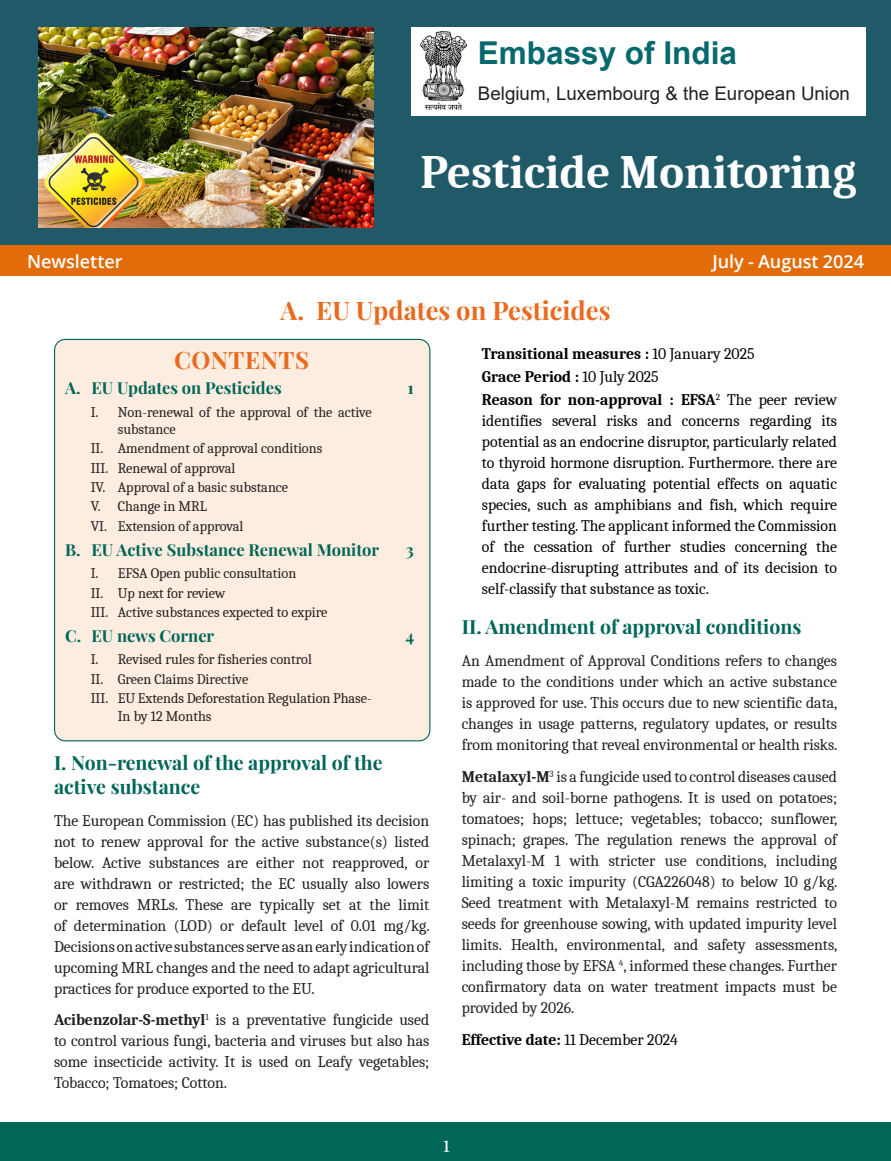
<style>
.page{position:relative;width:891px;height:1161px;background:#fff}
.page>*{position:absolute;margin:0;border:0;box-sizing:border-box;transform-origin:0 0}
.t1{font:700 46.5px "Caladea";letter-spacing:.005em;color:#fff}
.Heading{font:700 31.5px "Arial";color:#06696e}
.Section_Heading{font:25.5px "Playfair Display";color:#e86b1f}
.Section_Heading-2{font:24px "Playfair Display";letter-spacing:.02em;color:#e86b1f}
.Heading-2{font:19.5px/24px "Playfair Display";color:#006658}
.t2{font:18.75px "Arial";color:#231f20}
.t3{font:600 18px "Open Sans";color:#fff}
.t4{font:500 18px "Minion Pro";color:#fff;scale:1.1 1}
.TOC_Heading{font:16.5px "Playfair Display";color:#006658}
.BODY_TEXT{font:15.75px/21px "Caladea";color:#231f20;text-align:justify}
.Hanging{font:15.75px/21px "Caladea";color:#000;text-align:justify}
.Hanging-2{font:700 15.75px "Caladea";color:#000}
.TOC_Txt{font:14.25px/17.2px "Caladea";color:#231f20}
.s1{font-weight:700}
.s2{font-weight:400}
</style>
<div class="page">
<div style="left:0;top:1123px;width:891px;height:38px;background:#006658"></div>
<div style="left:0;top:58px;width:891px;height:218px;background:#e36c0a"></div>
<div style="left:0;top:0;width:891px;height:245px;background:#205a68"></div>
<img style="left:38px;top:27px;width:336px;height:201px">
<div style="left:411px;top:27px;width:455px;height:89px;background:#fff"></div>
<img style="left:421px;top:32px;width:46px;height:78px">
<div style="left:55px;top:339px;width:375px;height:402px;background:#fdede0;border-radius:11px"></div>
<p class="Heading" style="left:478px;top:31px;width:261px">Embassy of India</p>
<p class="t2" style="left:478px;top:80px;width:374px">Belgium, Luxembourg &amp; the European Union</p>
<p class="t1" style="left:421px;top:143px;width:437px">Pesticide Monitoring</p>
<p class="t3" style="left:27px;top:249px;width:97px">Newsletter</p>
<p class="t3" style="left:712px;top:249px;width:153px">July - August 2024</p>
<p class="Section_Heading" style="left:281px;top:291px;width:331px">A. EU Updates on Pesticides</p>
<p class="Section_Heading-2" style="left:174px;top:341px;width:137px">CONTENTS</p>
<p class="TOC_Heading" style="left:65px;top:375px;width:218px">A. EU Updates on Pesticides</p>
<p class="TOC_Heading" style="left:408px;top:375px;width:8px">1</p>
<p class="TOC_Txt" style="left:118px;top:403px;width:256px;text-indent:-27px">I. Non-renewal of the approval of the active substance</p>
<p class="TOC_Txt" style="left:91px;top:440px;width:233px">II. Amendment of approval conditions</p>
<p class="TOC_Txt" style="left:91px;top:459px;width:146px">III. Renewal of approval</p>
<p class="TOC_Txt" style="left:91px;top:478px;width:199px">IV. Approval of a basic substance</p>
<p class="TOC_Txt" style="left:91px;top:498px;width:118px">V. Change in MRL</p>
<p class="TOC_Txt" style="left:91px;top:517px;width:154px">VI. Extension of approval</p>
<p class="TOC_Heading" style="left:65px;top:536px;width:316px">B. EU Active Substance Renewal Monitor</p>
<p class="TOC_Heading" style="left:406px;top:536px;width:10px">3</p>
<p class="TOC_Txt" style="left:91px;top:565px;width:207px">I. EFSA Open public consultation</p>
<p class="TOC_Txt" style="left:91px;top:584px;width:136px">II. Up next for review</p>
<p class="TOC_Txt" style="left:91px;top:603px;width:238px">III. Active substances expected to expire</p>
<p class="TOC_Heading" style="left:65px;top:623px;width:151px">C. EU news Corner</p>
<p class="TOC_Heading" style="left:405px;top:623px;width:10px">4</p>
<p class="TOC_Txt" style="left:91px;top:651px;width:223px">I. Revised rules for fisheries control</p>
<p class="TOC_Txt" style="left:91px;top:670px;width:159px">II. Green Claims Directive</p>
<p class="TOC_Txt" style="left:118px;top:690px;width:256px;text-indent:-27px">III. EU Extends Deforestation Regulation Phase-<br>In by 12 Months</p>
<p class="Heading-2" style="left:54px;top:749px;width:330px">I. Non-renewal of the approval of the active substance</p>
<p class="BODY_TEXT" style="left:54px;top:809px;width:377px">The European Commission (EC) has published its decision not to renew approval for the active substance(s) listed below. Active substances are either not reapproved, or are withdrawn or restricted; the EC usually also lowers or removes MRLs. These are typically set at the limit of determination (LOD) or default level of 0.01 mg/kg.<br>Decisions on active substances serve as an early indication of upcoming MRL changes and the need to adapt agricultural practices for produce exported to the EU.</p>
<p class="BODY_TEXT" style="left:54px;top:1009px;width:377px"><span class="s1">Acibenzolar-S-methyl</span><sup>1</sup> is a preventative fungicide used to control various fungi, bacteria and viruses but also has some insecticide activity. It is used on Leafy vegetables; Tobacco; Tomatoes; Cotton.</p>
<p class="Hanging-2" style="left:482px;top:344px;width:274px">Transitional measures : <span class="s2">10 January 2025</span></p>
<p class="Hanging-2" style="left:482px;top:367px;width:178px">Grace Period : <span class="s2">10 July 2025</span></p>
<p class="Hanging" style="left:482px;top:389px;width:357px"><span class="s1">Reason for non-approval : EFSA</span><sup>2</sup> The peer review identifies several risks and concerns regarding its potential as an endocrine disruptor, particularly related to thyroid hormone disruption. Furthermore. there are data gaps for evaluating potential effects on aquatic species, such as amphibians and fish, which require further testing. The applicant informed the Commission of the cessation of further studies concerning the endocrine-disrupting attributes and of its decision to self-classify that substance as toxic.</p>
<p class="Heading-2" style="left:462px;top:613px;width:341px">II. Amendment of approval conditions</p>
<p class="BODY_TEXT" style="left:462px;top:650px;width:377px">An Amendment of Approval Conditions refers to changes made to the conditions under which an active substance is approved for use. This occurs due to new scientific data, changes in usage patterns, regulatory updates, or results from monitoring that reveal environmental or health risks.</p>
<p class="BODY_TEXT" style="left:462px;top:766px;width:377px"><span class="s1">Metalaxyl-M</span><sup>3</sup> is a fungicide used to control diseases caused by air- and soil-borne pathogens. It is used on potatoes; tomatoes; hops; lettuce; vegetables; tobacco; sunflower, spinach; grapes. The regulation renews the approval of Metalaxyl-M 1 with stricter use conditions, including limiting a toxic impurity (CGA226048) to below 10 g/kg.<br>Seed treatment with Metalaxyl-M remains restricted to seeds for greenhouse sowing, with updated impurity level limits. Health, environmental, and safety assessments, including those by EFSA <sup>4</sup>, informed these changes. Further confirmatory data on water treatment impacts must be provided by 2026.</p>
<p class="Hanging-2" style="left:462px;top:1030px;width:218px">Effective date: <span class="s2">11 December 2024</span></p>
<p class="t4" style="left:442px;top:1134px;width:10px">1</p>
</div>
